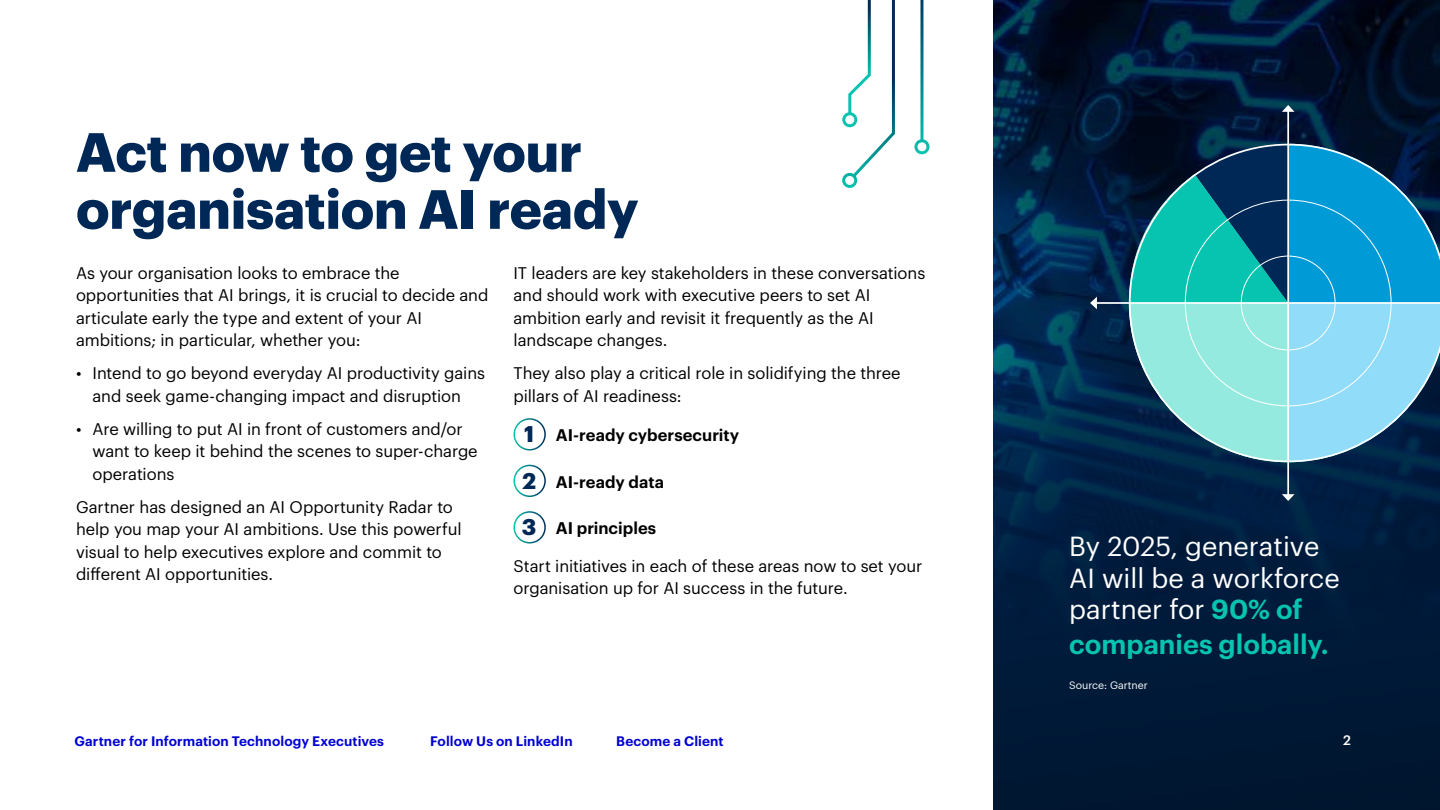
<style>
.page{position:relative;width:1440px;height:810px;background:#fff}
.page>*{position:absolute;margin:0;border:0;box-sizing:border-box;transform-origin:0 0}
.t1{font:700 54px/57px "Graphik";letter-spacing:-.005em;color:#002856}
.t2{font:27px/31.5px "Graphik";color:#fff}
.t3{font:600 27px "Graphik";color:#06c4b0}
.t4{font:16.5px/22.5px "Graphik";letter-spacing:-.005em;color:#000}
.t5{font:600 16.5px "Graphik";color:#000}
.t6{font:600 13.5px "Graphik";letter-spacing:.01em;color:#0000d3}
.t7{font:500 13.5px "Graphik";color:#fff}
.t8{font:10.5px "Graphik";color:#fff}
.s1{font-weight:700;font-size:22.2px;color:#002856}
.s2{font-weight:600;color:#06c4b0}
</style>
<div class="page">
<div style="left:993px;top:243px;width:447px;height:567px;background:#001935"></div>
<div style="left:513px;top:418px;width:33px;height:33px;border:2px solid #fff;border-radius:50%"></div>
<div style="left:513px;top:465px;width:33px;height:32px;border:2px solid #fff;border-radius:50%"></div>
<div style="left:513px;top:511px;width:33px;height:33px;border:2px solid #fff;border-radius:50%"></div>
<img style="left:993px;top:0;width:447px;height:612px">
<svg style="left:1129px;top:144px;width:311px;height:318px;background:#3f9ab1"></svg>
<hr style="left:1096px;top:302px;width:344px;height:2px;background:#fff">
<svg style="left:1090px;top:297px;width:7px;height:12px"></svg>
<hr style="left:1287px;top:111px;width:2px;height:384px;background:#fff">
<svg style="left:1282px;top:105px;width:12px;height:7px"></svg>
<svg style="left:1282px;top:494px;width:12px;height:7px"></svg>
<div style="left:842px;top:173px;width:15px;height:15px;border:3px solid #fff;border-radius:50%"></div>
<div style="left:914px;top:139px;width:15px;height:15px;border:3px solid #fff;border-radius:50%"></div>
<svg style="left:847px;top:0;width:48px;height:180px"></svg>
<div style="left:842px;top:112px;width:15px;height:15px;border:3px solid #fff;border-radius:50%"></div>
<h1 class="t1" style="left:76px;top:119px;width:564px">Act now to get your organisation AI ready</h1>
<p class="t4" style="left:76px;top:260px;width:414px">As your organisation looks to embrace the opportunities that AI brings, it is crucial to decide and articulate early the type and extent of your AI ambitions; in particular, whether you:</p>
<p class="t4" style="left:76px;top:361px;width:411px;text-align:center">• Intend to go beyond everyday AI productivity gains and seek game-changing impact and disruption</p>
<p class="t4" style="left:92px;top:416px;width:387px;text-indent:-16px">• Are willing to put AI in front of customers and/or want to keep it behind the scenes to super-charge operations</p>
<p class="t4" style="left:76px;top:494px;width:387px">Gartner has designed an AI Opportunity Radar to help you map your AI ambitions. Use this powerful visual to help executives explore and commit to different AI opportunities.</p>
<p class="t4" style="left:513px;top:260px;width:413px">IT leaders are key stakeholders in these conversations and should work with executive peers to set AI ambition early and revisit it frequently as the AI landscape changes.</p>
<p class="t4" style="left:513px;top:361px;width:389px">They also play a critical role in solidifying the three pillars of AI readiness:</p>
<p class="t5" style="left:524px;top:423px;width:216px"><span class="s1">1</span> AI-ready cybersecurity</p>
<p class="t5" style="left:522px;top:469px;width:143px"><span class="s1">2</span> AI-ready data</p>
<p class="t5" style="left:522px;top:516px;width:136px"><span class="s1">3</span> AI principles</p>
<p class="t4" style="left:513px;top:553px;width:410px">Start initiatives in each of these areas now to set your organisation up for AI success in the future.</p>
<h2 class="t2" style="left:1069px;top:529px;width:272px">By 2025, generative<br>AI will be a workforce partner for <span class="s2">90% of</span></h2>
<h2 class="t3" style="left:1069px;top:623px;width:261px">companies globally.</h2>
<p class="t8" style="left:1069px;top:678px;width:80px">Source: Gartner</p>
<p class="t6" style="left:74px;top:731px;width:311px">Gartner for Information Technology Executives</p>
<p class="t6" style="left:430px;top:731px;width:144px">Follow Us on LinkedIn</p>
<p class="t6" style="left:616px;top:731px;width:109px">Become a Client</p>
<p class="t7" style="left:1343px;top:732px;width:9px">2</p>
</div>
